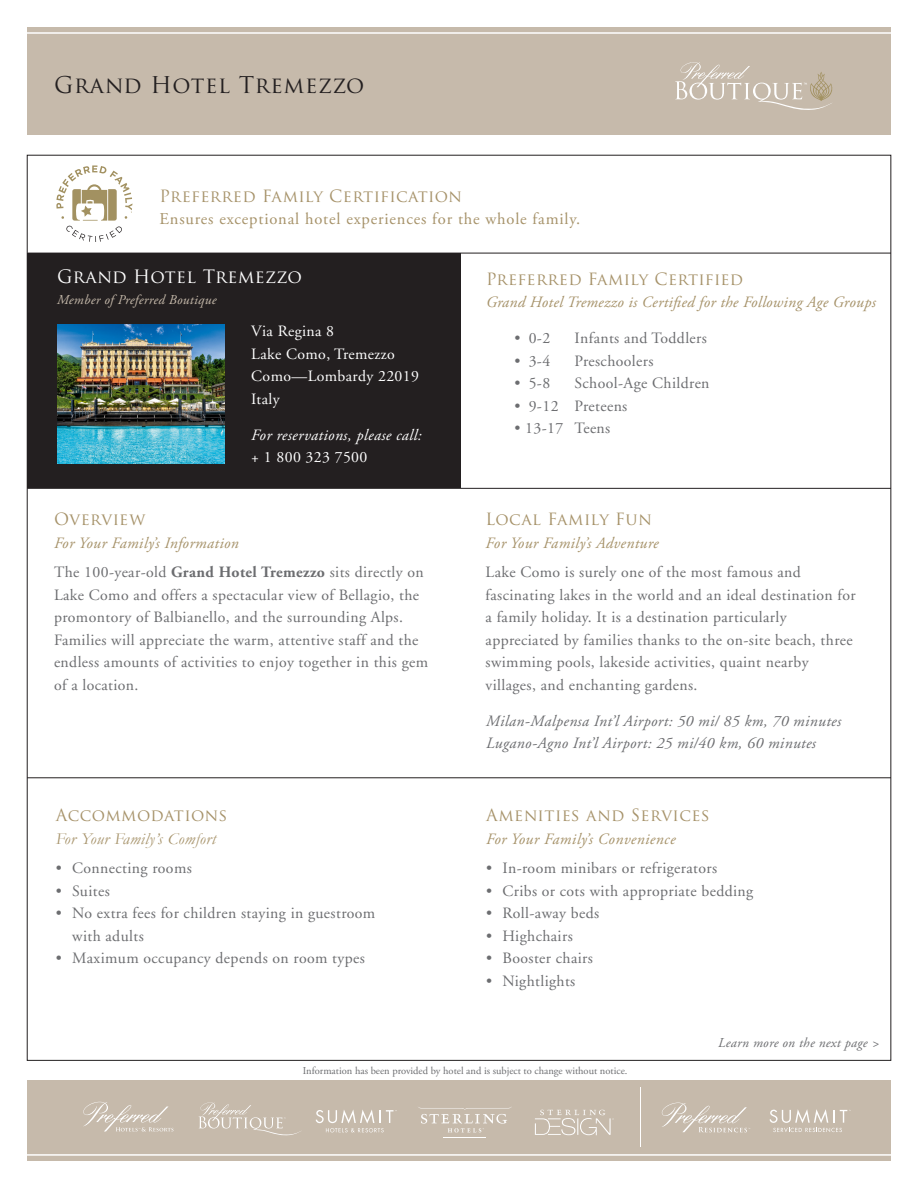
<style>
.page{position:relative;width:918px;height:1188px;background:#fff}
.page>*{position:absolute;margin:0;border:0;box-sizing:border-box;transform-origin:0 0}
.t1{font:22.5px "Trajan Pro";letter-spacing:.03em;color:#231f20}
.t2{font:18px "Trajan Pro";letter-spacing:.02em;color:#fff}
.t3{font:16.5px/22.5px "Adobe Garamond Pro";letter-spacing:.05em;color:#a69269}
.t4{font:16.5px "Trajan Pro";letter-spacing:.02em;color:#a69269}
.t5{font:italic 16.5px/22.5px "Garamond";letter-spacing:.03em;color:#a69269}
.t6{font:15.75px/22.5px "Adobe Garamond";letter-spacing:.025em;color:#6c6d70}
.t7{font:italic 15.75px "Adobe Garamond Pro";letter-spacing:.02em;color:#a69269}
.t8{font:italic 15.75px "Adobe Garamond";letter-spacing:.025em;color:#6c6d70}
.t9{font:15.75px "Adobe Garamond";letter-spacing:.025em;color:#fff}
.t10{font:italic 15.75px "Adobe Garamond Pro";letter-spacing:.025em;color:#fff}
.t11{font:15.75px "Adobe Garamond Pro";letter-spacing:.025em;color:#fff}
.t12{font:italic 13.5px "Adobe Garamond Pro";letter-spacing:.025em;color:#c6baab}
.t13{font:italic 13.5px "Adobe Garamond Pro";letter-spacing:.025em;color:#6c6d70}
.t14{font:10.5px "Adobe Garamond Pro";color:#6c6d70}
.s1{font-family:"Trajan Pro"}
.s2{font-weight:700}
.s3{font-family:"Trajan Pro";font-style:normal}
</style>
<div class="page">
<div style="left:27px;top:253px;width:434px;height:235px;background:#231f20"></div>
<hr style="left:27px;top:253px;width:864px;height:1px;background:#231f20">
<div style="left:27px;top:1080px;width:864px;height:81px;background:#c6baab"></div>
<hr style="left:27px;top:488px;width:864px;height:1px;background:#231f20">
<img style="left:57px;top:324px;width:167px;height:140px">
<hr style="left:27px;top:1154px;width:865px;height:2px;background:#fff">
<div style="left:27px;top:27px;width:864px;height:108px;background:#c6baab"></div>
<hr style="left:27px;top:32px;width:865px;height:2px;background:#fff">
<hr style="left:27px;top:778px;width:864px;height:1px;background:#231f20">
<svg style="left:675px;top:62px;width:157px;height:48px"></svg>
<svg style="left:56px;top:165px;width:76px;height:77px"></svg>
<hr style="left:444px;top:1138px;width:42px;height:1px;background:#fff">
<svg style="left:418px;top:1107px;width:93px;height:26px"></svg>
<hr style="left:640px;top:1087px;width:1px;height:59px;background:#fff">
<svg style="left:770px;top:1109px;width:81px;height:23px"></svg>
<svg style="left:316px;top:1110px;width:81px;height:22px"></svg>
<svg style="left:199px;top:1102px;width:102px;height:34px"></svg>
<svg style="left:83px;top:1102px;width:90px;height:29px"></svg>
<svg style="left:662px;top:1103px;width:88px;height:29px"></svg>
<svg style="left:535px;top:1110px;width:79px;height:25px"></svg>
<p class="t1" style="left:54px;top:70px;width:312px">Grand Hotel Tremezzo</p>
<p class="t3" style="left:159px;top:186px;width:422px"><span class="s1">Preferred Family Certification<br></span>Ensures exceptional hotel experiences for the whole family.</p>
<p class="t2" style="left:57px;top:266px;width:246px">Grand Hotel Tremezzo</p>
<p class="t12" style="left:57px;top:292px;width:161px">Member of Preferred Boutique</p>
<p class="t9" style="left:251px;top:323px;width:84px">Via Regina 8</p>
<p class="t9" style="left:251px;top:345px;width:145px">Lake Como, Tremezzo</p>
<p class="t9" style="left:251px;top:368px;width:169px">Como—Lombardy 22019</p>
<p class="t9" style="left:251px;top:390px;width:30px">Italy</p>
<p class="t10" style="left:251px;top:425px;width:172px">For reservations, please call:</p>
<p class="t11" style="left:251px;top:448px;width:118px">+ 1 800 323 7500</p>
<p class="t4" style="left:54px;top:509px;width:93px">Overview</p>
<p class="t7" style="left:54px;top:533px;width:186px">For Your Family’s Information</p>
<p class="t6" style="left:54px;top:561px;width:376px">The 100-year-old <span class="s2">Grand Hotel Tremezzo</span> sits directly on Lake Como and offers a spectacular view of Bellagio, the promontory of Balbianello, and the surrounding Alps.<br>Families will appreciate the warm, attentive staff and the endless amounts of activities to enjoy together in this gem of a location.</p>
<p class="t5" style="left:56px;top:805px;width:173px"><span class="s3">Accommodations<br></span>For Your Family’s Comfort</p>
<p class="t6" style="left:56px;top:857px;width:138px">• Connecting rooms</p>
<p class="t6" style="left:56px;top:880px;width:56px">• Suites</p>
<p class="t6" style="left:72px;top:902px;width:305px;text-indent:-16px">• No extra fees for children staying in guestroom with adults</p>
<p class="t6" style="left:56px;top:947px;width:311px">• Maximum occupancy depends on room types</p>
<p class="t4" style="left:486px;top:268px;width:259px">Preferred Family Certified</p>
<p class="t7" style="left:486px;top:293px;width:391px">Grand Hotel Tremezzo is Certified for the Following Age Groups</p>
<p class="t6" style="left:514px;top:327px;width:37px">• 0-2</p>
<p class="t6" style="left:575px;top:327px;width:134px">Infants and Toddlers</p>
<p class="t6" style="left:514px;top:350px;width:37px">• 3-4</p>
<p class="t6" style="left:575px;top:350px;width:81px">Preschoolers</p>
<p class="t6" style="left:514px;top:372px;width:37px">• 5-8</p>
<p class="t6" style="left:575px;top:372px;width:137px">School-Age Children</p>
<p class="t6" style="left:514px;top:395px;width:114px">• 9-12 Preteens</p>
<p class="t6" style="left:514px;top:417px;width:97px">• 13-17 Teens</p>
<p class="t4" style="left:486px;top:509px;width:168px">Local Family Fun</p>
<p class="t7" style="left:486px;top:533px;width:175px">For Your Family’s Adventure</p>
<p class="t6" style="left:486px;top:561px;width:372px">Lake Como is surely one of the most famous and fascinating lakes in the world and an ideal destination for a family holiday. It is a destination particularly appreciated by families thanks to the on-site beach, three swimming pools, lakeside activities, quaint nearby villages, and enchanting gardens.</p>
<p class="t8" style="left:486px;top:712px;width:357px">Milan-Malpensa Int’l Airport: 50 mi/ 85 km, 70 minutes</p>
<p class="t8" style="left:486px;top:735px;width:331px">Lugano-Agno Int’l Airport: 25 mi/40 km, 60 minutes</p>
<p class="t4" style="left:486px;top:805px;width:225px">Amenities and Services</p>
<p class="t7" style="left:486px;top:829px;width:191px">For Your Family’s Convenience</p>
<p class="t6" style="left:486px;top:857px;width:233px">• In-room minibars or refrigerators</p>
<p class="t6" style="left:486px;top:880px;width:269px">• Cribs or cots with appropriate bedding</p>
<p class="t6" style="left:486px;top:902px;width:115px">• Roll-away beds</p>
<p class="t6" style="left:486px;top:925px;width:88px">• Highchairs</p>
<p class="t6" style="left:486px;top:947px;width:108px">• Booster chairs</p>
<p class="t6" style="left:486px;top:970px;width:91px">• Nightlights</p>
<p class="t13" style="left:718px;top:1035px;width:163px">Learn more on the next page &gt;</p>
<p class="t14" style="left:303px;top:1064px;width:326px">Information has been provided by hotel and is subject to change without notice.</p>
</div>
